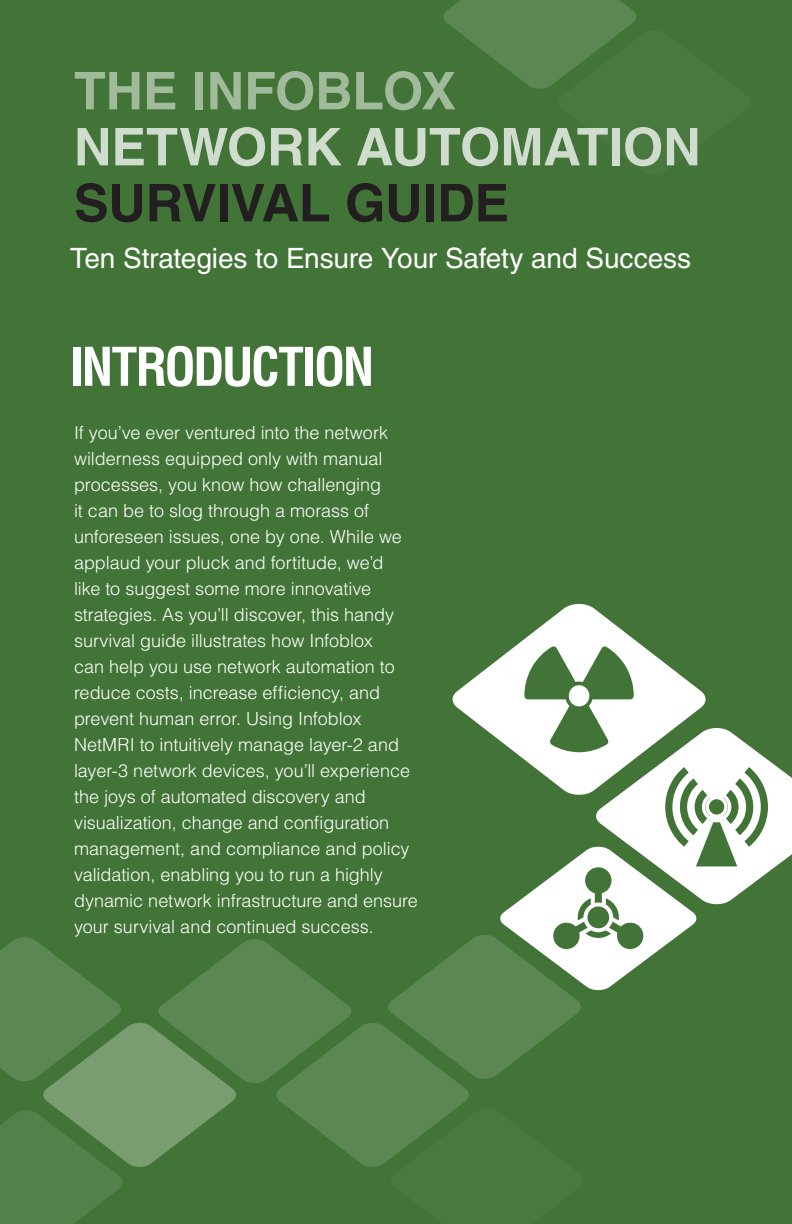
<style>
.page{position:relative;width:792px;height:1224px;background:#427437}
.page>*{position:absolute;margin:0;border:0;box-sizing:border-box;transform-origin:0 0}
.t1{font:700 52px/56px "Helvetica LT Std";letter-spacing:-.005em;color:#d0dccd}
.t2{font:700 condensed 52px "Helvetica LT Std";letter-spacing:-.055em;color:#fff}
.t3{font:28px "Helvetica LT Std";letter-spacing:-.005em;color:#fff}
.Body{font:300 18px/26px "Helvetica LT Std";color:#fff}
.s1{color:#a1ba9b}
.s2{color:#231f20}
</style>
<div class="page">
<svg style="left:443px;top:0;width:193px;height:89px"></svg>
<svg style="left:453px;top:604px;width:253px;height:123px"></svg>
<svg style="left:567px;top:684px;width:24px;height:24px"></svg>
<svg style="left:0;top:727px;width:792px;height:497px"></svg>
<p class="t1" style="left:74px;top:62px;width:628px"><span class="s1">THE INFOBLOX<br></span>NETWORK AUTOMATION<br><span class="s2">SURVIVAL GUIDE</span></p>
<p class="t3" style="left:70px;top:242px;width:623px">Ten Strategies to Ensure Your Safety and Success</p>
<p class="t2" style="left:70px;top:334px;width:306px">INTRODUCTION</p>
<p class="Body" style="left:74px;top:419px;width:345px">If you’ve ever ventured into the network wilderness equipped only with manual processes, you know how challenging<br>it can be to slog through a morass of unforeseen issues, one by one. While we applaud your pluck and fortitude, we’d<br>like to suggest some more innovative strategies. As you’ll discover, this handy survival guide illustrates how Infoblox<br>can help you use network automation to reduce costs, increase efficiency, and prevent human error. Using Infoblox NetMRI to intuitively manage layer-2 and layer-3 network devices, you’ll experience the joys of automated discovery and visualization, change and configuration management, and compliance and policy validation, enabling you to run a highly dynamic network infrastructure and ensure your survival and continued success.</p>
</div>
